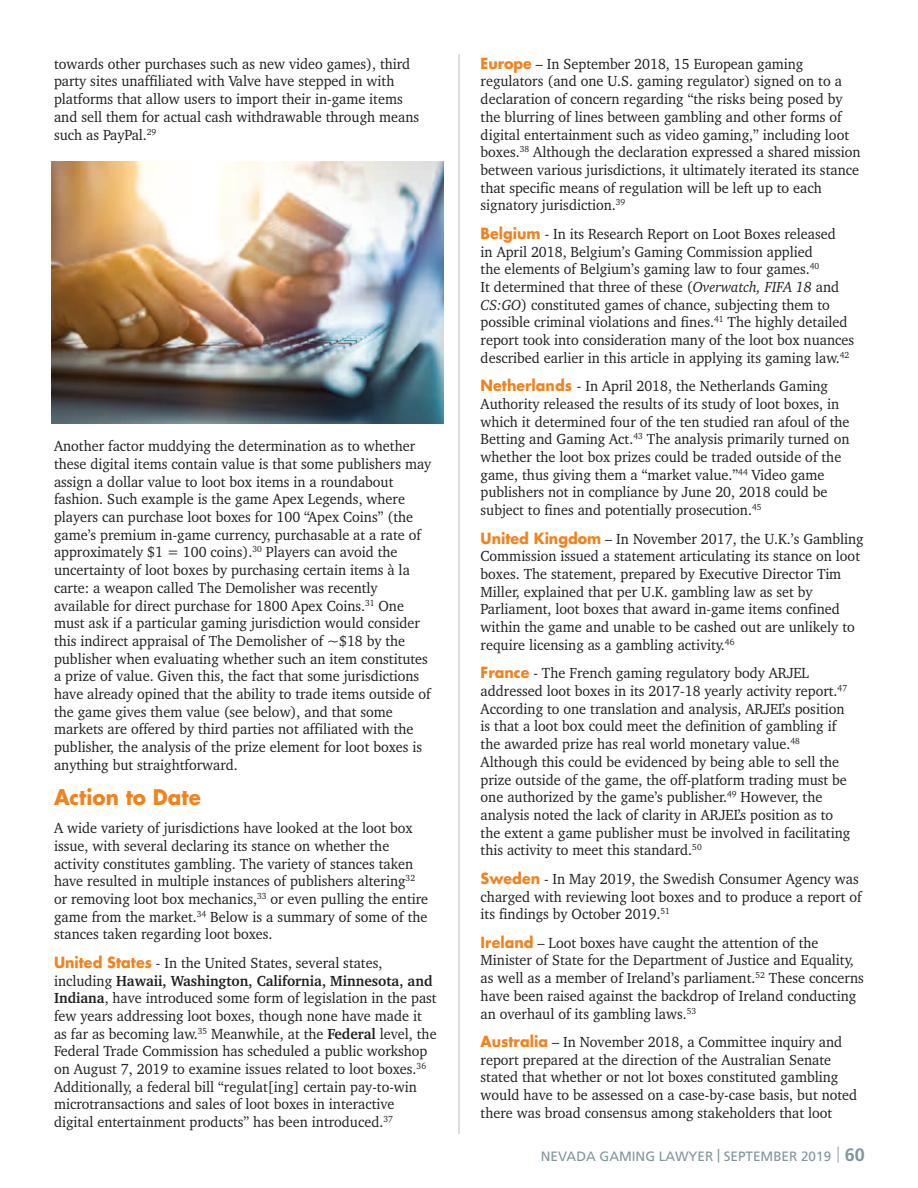
<style>
.page{position:relative;width:918px;height:1188px;background:#fff}
.page>*{position:absolute;margin:0;border:0;box-sizing:border-box;transform-origin:0 0}
.t1{font:700 21px "Futura";color:#f1831f;scale:.95 1}
.t2{font:15px/17.7px "Charter";color:#231f20;scale:.95 1}
.t3{font:13.5px "Frutiger";color:#83959d}
.s1{font-family:"Futura";font-weight:700;color:#f1831f}
.s2{font-weight:700}
.s3{font-style:italic}
.s4{font-weight:700;font-size:18px}
</style>
<div class="page">
<svg style="left:837px;top:1146px;width:2px;height:17px"></svg>
<hr style="left:459px;top:54px;width:1px;height:1080px;background:#b6bfc6">
<img style="left:52px;top:161px;width:392px;height:262px">
<p class="t2" style="left:54px;top:55px;width:386px">towards other purchases such as new video games), third party sites unaffiliated with Valve have stepped in with platforms that allow users to import their in-game items and sell them for actual cash withdrawable through means such as PayPal.<sup>29</sup></p>
<p class="t2" style="left:54px;top:437px;width:399px">Another factor muddying the determination as to whether these digital items contain value is that some publishers may assign a dollar value to loot box items in a roundabout fashion. Such example is the game Apex Legends, where players can purchase loot boxes for 100 “Apex Coins” (the game’s premium in-game currency, purchasable at a rate of approximately $1 = 100 coins).<sup>30</sup> Players can avoid the uncertainty of loot boxes by purchasing certain items à la carte: a weapon called The Demolisher was recently available for direct purchase for 1800 Apex Coins.<sup>31</sup> One must ask if a particular gaming jurisdiction would consider this indirect appraisal of The Demolisher of ~$18 by the publisher when evaluating whether such an item constitutes a prize of value. Given this, the fact that some jurisdictions have already opined that the ability to trade items outside of the game gives them value (see below), and that some markets are offered by third parties not affiliated with the publisher, the analysis of the prize element for loot boxes is anything but straightforward.</p>
<h1 class="t1" style="left:54px;top:787px;width:156px">Action to Date</h1>
<p class="t2" style="left:54px;top:819px;width:395px">A wide variety of jurisdictions have looked at the loot box issue, with several declaring its stance on whether the activity constitutes gambling. The variety of stances taken have resulted in multiple instances of publishers altering<sup>32 </sup>or removing loot box mechanics,<sup>33</sup> or even pulling the entire game from the market.<sup>34</sup> Below is a summary of some of the stances taken regarding loot boxes.</p>
<p class="t2" style="left:54px;top:954px;width:404px"><span class="s1">United States</span> - In the United States, several states, including <span class="s2">Hawaii, Washington, California, Minnesota, and Indiana</span>, have introduced some form of legislation in the past few years addressing loot boxes, though none have made it as far as becoming law.<sup>35</sup> Meanwhile, at the <span class="s2">Federal</span> level, the Federal Trade Commission has scheduled a public workshop on August 7, 2019 to examine issues related to loot boxes.<sup>36<br></sup>Additionally, a federal bill “regulat[ing] certain pay-to-win microtransactions and sales of loot boxes in interactive digital entertainment products” has been introduced.<sup>37</sup></p>
<p class="t2" style="left:481px;top:55px;width:401px"><span class="s1">Europe</span> – In September 2018, 15 European gaming regulators (and one U.S. gaming regulator) signed on to a declaration of concern regarding “the risks being posed by the blurring of lines between gambling and other forms of digital entertainment such as video gaming,” including loot boxes.<sup>38</sup> Although the declaration expressed a shared mission between various jurisdictions, it ultimately iterated its stance that specific means of regulation will be left up to each signatory jurisdiction.<sup>39</sup></p>
<p class="t2" style="left:481px;top:225px;width:395px"><span class="s1">Belgium</span> - In its Research Report on Loot Boxes released<br>in April 2018, Belgium’s Gaming Commission applied<br>the elements of Belgium’s gaming law to four games.<sup>40<br></sup>It determined that three of these (<span class="s3">Overwatch, FIFA 18</span> and <span class="s3">CS:GO</span>) constituted games of chance, subjecting them to possible criminal violations and fines.<sup>41</sup> The highly detailed report took into consideration many of the loot box nuances described earlier in this article in applying its gaming law.<sup>42</sup></p>
<p class="t2" style="left:481px;top:377px;width:390px"><span class="s1">Netherlands</span> - In April 2018, the Netherlands Gaming Authority released the results of its study of loot boxes, in which it determined four of the ten studied ran afoul of the Betting and Gaming Act.<sup>43</sup> The analysis primarily turned on whether the loot box prizes could be traded outside of the game, thus giving them a “market value.”<sup>44</sup> Video game publishers not in compliance by June 20, 2018 could be subject to fines and potentially prosecution.<sup>45</sup></p>
<p class="t2" style="left:481px;top:530px;width:405px"><span class="s1">United Kingdom</span> – In November 2017, the U.K.’s Gambling Commission issued a statement articulating its stance on loot boxes. The statement, prepared by Executive Director Tim Miller, explained that per U.K. gambling law as set by Parliament, loot boxes that award in-game items confined within the game and unable to be cashed out are unlikely to require licensing as a gambling activity.<sup>46</sup></p>
<p class="t2" style="left:481px;top:664px;width:391px"><span class="s1">France</span> - The French gaming regulatory body ARJEL addressed loot boxes in its 2017-18 yearly activity report.<sup>47<br></sup>According to one translation and analysis, ARJEL’s position is that a loot box could meet the definition of gambling if the awarded prize has real world monetary value.<sup>48<br></sup>Although this could be evidenced by being able to sell the prize outside of the game, the off-platform trading must be one authorized by the game’s publisher.<sup>49</sup> However, the analysis noted the lack of clarity in ARJEL’s position as to the extent a game publisher must be involved in facilitating this activity to meet this standard.<sup>50</sup></p>
<p class="t2" style="left:481px;top:870px;width:403px"><span class="s1">Sweden</span> - In May 2019, the Swedish Consumer Agency was charged with reviewing loot boxes and to produce a report of its findings by October 2019.<sup>51</sup></p>
<p class="t2" style="left:481px;top:934px;width:405px"><span class="s1">Ireland</span> – Loot boxes have caught the attention of the Minister of State for the Department of Justice and Equality, as well as a member of Ireland’s parliament.<sup>52</sup> These concerns have been raised against the backdrop of Ireland conducting an overhaul of its gambling laws.<sup>53</sup></p>
<p class="t2" style="left:481px;top:1033px;width:398px"><span class="s1">Australia</span> – In November 2018, a Committee inquiry and report prepared at the direction of the Australian Senate stated that whether or not lot boxes constituted gambling would have to be assessed on a case-by-case basis, but noted there was broad consensus among stakeholders that loot</p>
<p class="t3" style="left:541px;top:1151px;width:325px">NEVADA GAMING LAWYER | SEPTEMBER 2019 <span class="s4">60</span></p>
</div>
